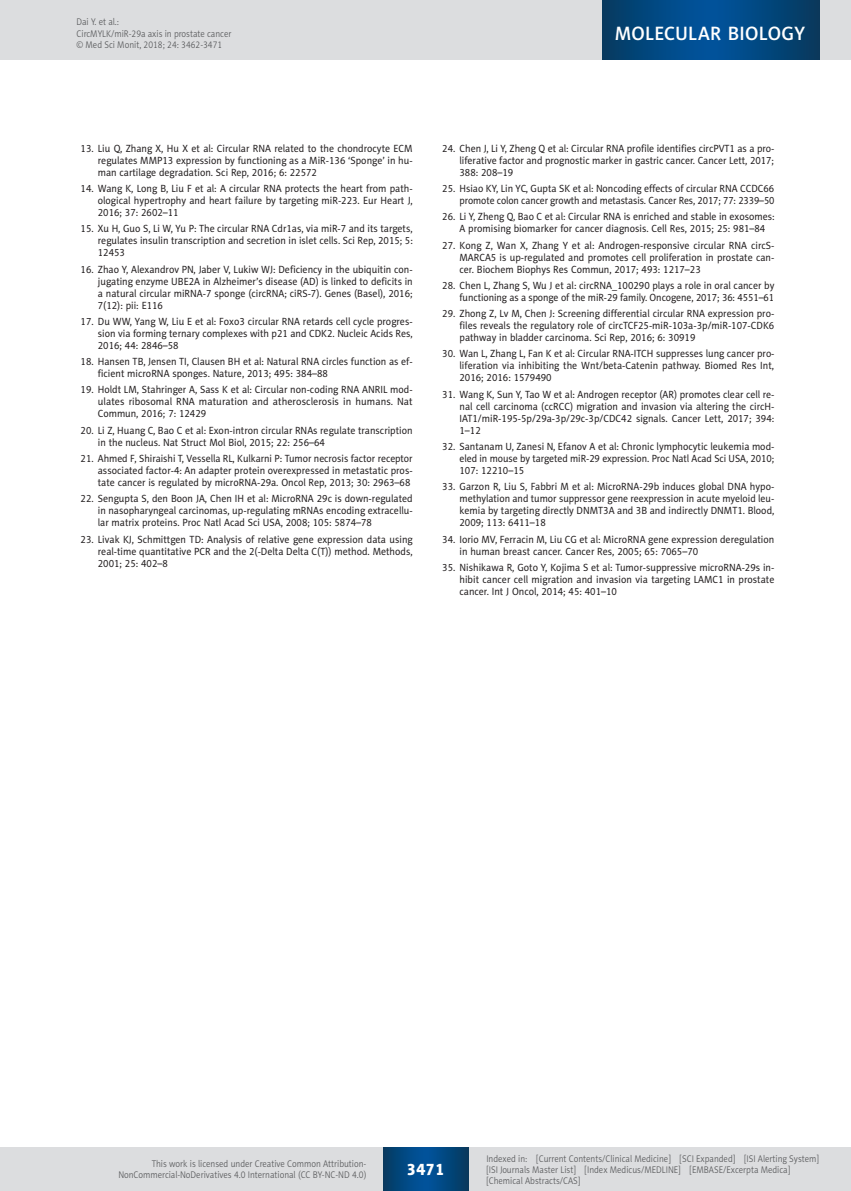
<style>
.page{position:relative;width:851px;height:1191px;background:#fff}
.page>*{position:absolute;margin:0;border:0;box-sizing:border-box;transform-origin:0 0}
.t1{font:19.5px "Naomi Sans EFN Medium";letter-spacing:.015em;color:#fff}
.t2{font:16.5px "Naomi Sans EFN Heavy";color:#fff}
.MSM_Referencje_punkt{font:10.5px/12px "Naomi Sans EFN";color:#231f20;text-align:justify;scale:.95 1}
.MSM_Referencje_punkt-2{font:10.5px/12px "Naomi Sans EFN";color:#231f20;text-align:justify;scale:.94 1}
.t3{font:9.75px/11.2px "Naomi Sans EFN Light";color:#57585a;scale:.9 1}
</style>
<div class="page">
<div style="left:0;top:1148px;width:850px;height:43px;background:#dcdddf"></div>
<svg style="left:383px;top:1147px;width:85px;height:43px;background:#02477e"></svg>
<div style="left:0;top:0;width:850px;height:60px;background:#dcdddf"></div>
<svg style="left:602px;top:0;width:217px;height:60px;background:#02477e"></svg>
<p class="t3" style="left:77px;top:16px;width:173px">Dai Y. et al.:<br>CircMYLK/miR-29a axis in prostate cancer © Med Sci Monit, 2018; 24: 3462-3471</p>
<h1 class="t1" style="left:614px;top:22px;width:192px">MOLECULAR BIOLOGY</h1>
<p class="MSM_Referencje_punkt" style="left:98px;top:142px;width:333px;text-indent:-17px">13. Liu Q, Zhang X, Hu X et al: Circular RNA related to the chondrocyte ECM regulates MMP13 expression by functioning as a MiR-136 ‘Sponge’ in hu&shy;man cartilage degradation. Sci Rep, 2016; 6: 22572</p>
<p class="MSM_Referencje_punkt" style="left:98px;top:183px;width:333px;text-indent:-17px">14. Wang K, Long B, Liu F et al: A circular RNA protects the heart from path&shy;ological hypertrophy and heart failure by targeting miR-223. Eur Heart J, 2016; 37: 2602–11</p>
<p class="MSM_Referencje_punkt" style="left:98px;top:223px;width:333px;text-indent:-17px">15. Xu H, Guo S, Li W, Yu P: The circular RNA Cdr1as, via miR-7 and its targets, regulates insulin transcription and secretion in islet cells. Sci Rep, 2015; 5:<br>12453</p>
<p class="MSM_Referencje_punkt" style="left:98px;top:263px;width:333px;text-indent:-17px">16. Zhao Y, Alexandrov PN, Jaber V, Lukiw WJ: Deficiency in the ubiquitin con&shy;jugating enzyme UBE2A in Alzheimer’s disease (AD) is linked to deficits in a natural circular miRNA-7 sponge (circRNA; ciRS-7). Genes (Basel), 2016; 7(12): pii: E116</p>
<p class="MSM_Referencje_punkt" style="left:98px;top:315px;width:333px;text-indent:-17px">17. Du WW, Yang W, Liu E et al: Foxo3 circular RNA retards cell cycle progres&shy;sion via forming ternary complexes with p21 and CDK2. Nucleic Acids Res, 2016; 44: 2846–58</p>
<p class="MSM_Referencje_punkt" style="left:98px;top:356px;width:333px;text-indent:-17px">18. Hansen TB, Jensen TI, Clausen BH et al: Natural RNA circles function as ef&shy;ficient microRNA sponges. Nature, 2013; 495: 384–88</p>
<p class="MSM_Referencje_punkt" style="left:98px;top:384px;width:333px;text-indent:-17px">19. Holdt LM, Stahringer A, Sass K et al: Circular non-coding RNA ANRIL mod&shy;ulates ribosomal RNA maturation and atherosclerosis in humans. Nat Commun, 2016; 7: 12429</p>
<p class="MSM_Referencje_punkt" style="left:98px;top:424px;width:333px;text-indent:-17px">20. Li Z, Huang C, Bao C et al: Exon-intron circular RNAs regulate transcription in the nucleus. Nat Struct Mol Biol, 2015; 22: 256–64</p>
<p class="MSM_Referencje_punkt-2" style="left:98px;top:452px;width:336px;text-indent:-17px">21. Ahmed F, Shiraishi T, Vessella RL, Kulkarni P: Tumor necrosis factor receptor associated factor-4: An adapter protein overexpressed in metastatic pros&shy;tate cancer is regulated by microRNA-29a. Oncol Rep, 2013; 30: 2963–68</p>
<p class="MSM_Referencje_punkt" style="left:98px;top:493px;width:333px;text-indent:-17px">22. Sengupta S, den Boon JA, Chen IH et al: MicroRNA 29c is down-regulated in nasopharyngeal carcinomas, up-regulating mRNAs encoding extracellu&shy;lar matrix proteins. Proc Natl Acad Sci USA, 2008; 105: 5874–78</p>
<p class="MSM_Referencje_punkt" style="left:98px;top:533px;width:333px;text-indent:-17px">23. Livak KJ, Schmittgen TD: Analysis of relative gene expression data using real-time quantitative PCR and the 2(-Delta Delta C(T)) method. Methods, 2001; 25: 402–8</p>
<p class="MSM_Referencje_punkt" style="left:459px;top:142px;width:333px;text-indent:-17px">24. Chen J, Li Y, Zheng Q et al: Circular RNA profile identifies circPVT1 as a pro&shy;liferative factor and prognostic marker in gastric cancer. Cancer Lett, 2017; 388: 208–19</p>
<p class="MSM_Referencje_punkt" style="left:442px;top:183px;width:351px;text-align:right">25. Hsiao KY, Lin YC, Gupta SK et al: Noncoding effects of circular RNA CCDC66 promote colon cancer growth and metastasis. Cancer Res, 2017; 77: 2339–50</p>
<p class="MSM_Referencje_punkt" style="left:459px;top:211px;width:333px;text-indent:-17px">26. Li Y, Zheng Q, Bao C et al: Circular RNA is enriched and stable in exosomes:<br>A promising biomarker for cancer diagnosis. Cell Res, 2015; 25: 981–84</p>
<p class="MSM_Referencje_punkt" style="left:459px;top:239px;width:333px;text-indent:-17px">27. Kong Z, Wan X, Zhang Y et al: Androgen-responsive circular RNA circS-MARCA5 is up-regulated and promotes cell proliferation in prostate can&shy;cer. Biochem Biophys Res Commun, 2017; 493: 1217–23</p>
<p class="MSM_Referencje_punkt" style="left:442px;top:279px;width:351px;text-align:right">28. Chen L, Zhang S, Wu J et al: circRNA_100290 plays a role in oral cancer by functioning as a sponge of the miR-29 family. Oncogene, 2017; 36: 4551–61</p>
<p class="MSM_Referencje_punkt" style="left:459px;top:308px;width:333px;text-indent:-17px">29. Zhong Z, Lv M, Chen J: Screening differential circular RNA expression pro&shy;files reveals the regulatory role of circTCF25-miR-103a-3p/miR-107-CDK6 pathway in bladder carcinoma. Sci Rep, 2016; 6: 30919</p>
<p class="MSM_Referencje_punkt" style="left:459px;top:348px;width:333px;text-indent:-17px">30. Wan L, Zhang L, Fan K et al: Circular RNA-ITCH suppresses lung cancer pro&shy;liferation via inhibiting the Wnt/beta-Catenin pathway. Biomed Res Int, 2016; 2016: 1579490</p>
<p class="MSM_Referencje_punkt" style="left:459px;top:388px;width:333px;text-indent:-17px">31. Wang K, Sun Y, Tao W et al: Androgen receptor (AR) promotes clear cell re&shy;nal cell carcinoma (ccRCC) migration and invasion via altering the circH-IAT1/miR-195-5p/29a-3p/29c-3p/CDC42 signals. Cancer Lett, 2017; 394:<br>1–12</p>
<p class="MSM_Referencje_punkt" style="left:459px;top:440px;width:333px;text-indent:-17px">32. Santanam U, Zanesi N, Efanov A et al: Chronic lymphocytic leukemia mod&shy;eled in mouse by targeted miR-29 expression. Proc Natl Acad Sci USA, 2010; 107: 12210–15</p>
<p class="MSM_Referencje_punkt" style="left:459px;top:481px;width:333px;text-indent:-17px">33. Garzon R, Liu S, Fabbri M et al: MicroRNA-29b induces global DNA hypo&shy;methylation and tumor suppressor gene reexpression in acute myeloid leu&shy;kemia by targeting directly DNMT3A and 3B and indirectly DNMT1. Blood, 2009; 113: 6411–18</p>
<p class="MSM_Referencje_punkt" style="left:459px;top:533px;width:333px;text-indent:-17px">34. Iorio MV, Ferracin M, Liu CG et al: MicroRNA gene expression deregulation in human breast cancer. Cancer Res, 2005; 65: 7065–70</p>
<p class="MSM_Referencje_punkt" style="left:459px;top:561px;width:333px;text-indent:-17px">35. Nishikawa R, Goto Y, Kojima S et al: Tumor-suppressive microRNA-29s in&shy;hibit cancer cell migration and invasion via targeting LAMC1 in prostate cancer. Int J Oncol, 2014; 45: 401–10</p>
<p class="t3" style="left:118px;top:1158px;width:277px;text-align:right">This work is licensed under Creative Common Attribution-<br>NonCommercial-NoDerivatives 4.0 International (CC BY-NC-ND 4.0)</p>
<h2 class="t2" style="left:406px;top:1159px;width:40px">3471</h2>
<p class="t3" style="left:486px;top:1152px;width:371px">Indexed in: [Current Contents/Clinical Medicine] [SCI Expanded] [ISI Alerting System] [ISI Journals Master List] [Index Medicus/MEDLINE] [EMBASE/Excerpta Medica] [Chemical Abstracts/CAS]</p>
</div>
